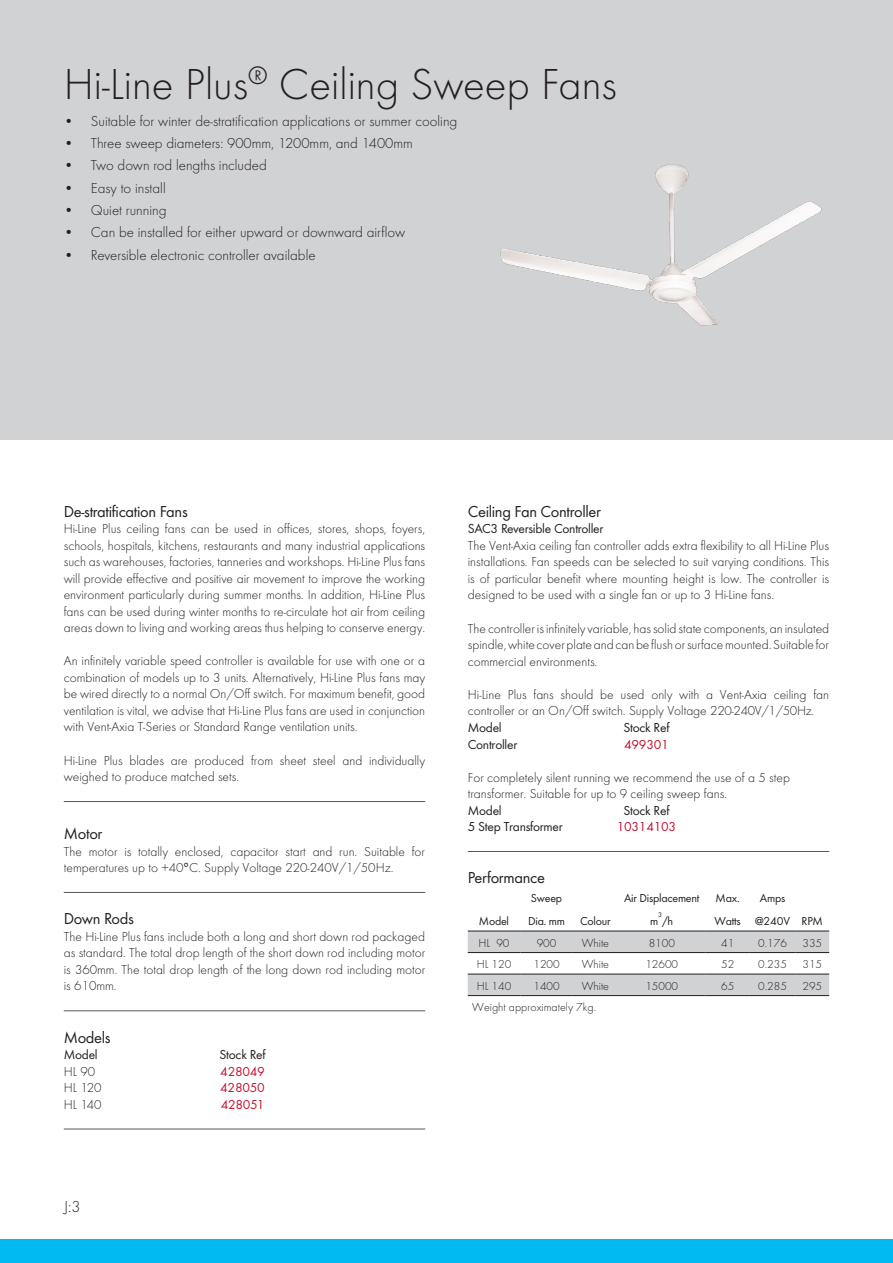
<style>
.page{position:relative;width:893px;height:1263px;background:#fff}
.page>*{position:absolute;margin:0;border:0;box-sizing:border-box;transform-origin:0 0}
.t1{font:300 45px "Futura T";color:#231f20}
.t2{font:16.5px "Futura T";letter-spacing:-.02em;color:#231f20}
.t3{font:300 16.5px "Futura T";color:#231f20}
.t4{font:300 15px "Futura T";color:#231f20}
.t5{font:300 13.5px/16.5px "Futura T";color:#231f20;text-align:justify}
.t6{font:13.5px "Futura T";letter-spacing:-.02em;color:#231f20}
.t7{font:13.5px "Futura T";letter-spacing:-.02em;color:#c3102f}
.t8{font:300 12px "Futura T";color:#231f20}
.t9{font:12px "Futura T";letter-spacing:-.02em;color:#231f20}
.t10{font:7.05px "Futura T";color:#231f20}
</style>
<div class="page">
<div style="left:0;top:0;width:893px;height:440px;background:#d1d2d4"></div>
<div style="left:0;top:1239px;width:893px;height:24px;background:#00baf1"></div>
<hr style="left:64px;top:801px;width:361px;height:1px;background:#57585a">
<hr style="left:64px;top:892px;width:361px;height:1px;background:#57585a">
<hr style="left:64px;top:1010px;width:361px;height:1px;background:#57585a">
<hr style="left:64px;top:1129px;width:361px;height:1px;background:#57585a">
<hr style="left:468px;top:851px;width:361px;height:1px;background:#57585a">
<svg style="left:468px;top:932px;width:361px;height:63px"></svg>
<hr style="left:468px;top:931px;width:52px;height:1px;background:#231f20">
<hr style="left:520px;top:931px;width:53px;height:1px;background:#231f20">
<hr style="left:573px;top:931px;width:45px;height:1px;background:#231f20">
<hr style="left:618px;top:931px;width:88px;height:1px;background:#231f20">
<hr style="left:706px;top:931px;width:44px;height:1px;background:#231f20">
<hr style="left:750px;top:931px;width:45px;height:1px;background:#231f20">
<hr style="left:795px;top:931px;width:34px;height:1px;background:#231f20">
<hr style="left:468px;top:952px;width:52px;height:1px;background:#231f20">
<hr style="left:520px;top:952px;width:53px;height:1px;background:#231f20">
<hr style="left:573px;top:952px;width:45px;height:1px;background:#231f20">
<hr style="left:618px;top:952px;width:88px;height:1px;background:#231f20">
<hr style="left:706px;top:952px;width:44px;height:1px;background:#231f20">
<hr style="left:750px;top:952px;width:45px;height:1px;background:#231f20">
<hr style="left:795px;top:952px;width:34px;height:1px;background:#231f20">
<hr style="left:468px;top:974px;width:52px;height:1px;background:#231f20">
<hr style="left:520px;top:974px;width:53px;height:1px;background:#231f20">
<hr style="left:573px;top:974px;width:45px;height:1px;background:#231f20">
<hr style="left:618px;top:974px;width:88px;height:1px;background:#231f20">
<hr style="left:706px;top:974px;width:44px;height:1px;background:#231f20">
<hr style="left:750px;top:974px;width:45px;height:1px;background:#231f20">
<hr style="left:795px;top:974px;width:34px;height:1px;background:#231f20">
<hr style="left:468px;top:995px;width:52px;height:1px;background:#231f20">
<hr style="left:520px;top:995px;width:53px;height:1px;background:#231f20">
<hr style="left:573px;top:995px;width:45px;height:1px;background:#231f20">
<hr style="left:618px;top:995px;width:88px;height:1px;background:#231f20">
<hr style="left:706px;top:995px;width:44px;height:1px;background:#231f20">
<hr style="left:750px;top:995px;width:45px;height:1px;background:#231f20">
<hr style="left:795px;top:995px;width:34px;height:1px;background:#231f20">
<img style="left:500px;top:164px;width:322px;height:162px">
<p class="t1" style="left:64px;top:58px;width:555px">Hi-Line Plus<sup>®</sup> Ceiling Sweep Fans</p>
<p class="t4" style="left:64px;top:112px;width:395px">• Suitable for winter de-stratification applications or summer cooling</p>
<p class="t4" style="left:64px;top:134px;width:351px">• Three sweep diameters: 900mm, 1200mm, and 1400mm</p>
<p class="t4" style="left:64px;top:157px;width:205px">• Two down rod lengths included</p>
<p class="t4" style="left:64px;top:179px;width:103px">• Easy to install</p>
<p class="t4" style="left:64px;top:201px;width:104px">• Quiet running</p>
<p class="t4" style="left:64px;top:223px;width:343px">• Can be installed for either upward or downward airflow</p>
<p class="t4" style="left:64px;top:246px;width:253px">• Reversible electronic controller available</p>
<p class="t2" style="left:64px;top:502px;width:125px">De-stratification Fans</p>
<p class="t5" style="left:64px;top:520px;width:363px">Hi-Line Plus ceiling fans can be used in offices, stores, shops, foyers, schools, hospitals, kitchens, restaurants and many industrial applications such as warehouses, factories, tanneries and workshops. Hi-Line Plus fans will provide effective and positive air movement to improve the working environment particularly during summer months. In addition, Hi-Line Plus fans can be used during winter months to re-circulate hot air from ceiling areas down to living and working areas thus helping to conserve energy.</p>
<p class="t5" style="left:64px;top:652px;width:363px">An infinitely variable speed controller is available for use with one or a combination of models up to 3 units. Alternatively, Hi-Line Plus fans may be wired directly to a normal On/Off switch. For maximum benefit, good ventilation is vital, we advise that Hi-Line Plus fans are used in conjunction with Vent-Axia T-Series or Standard Range ventilation units.</p>
<p class="t5" style="left:64px;top:752px;width:363px">Hi-Line Plus blades are produced from sheet steel and individually weighed to produce matched sets.</p>
<p class="t2" style="left:64px;top:824px;width:40px">Motor</p>
<p class="t5" style="left:64px;top:843px;width:363px">The motor is totally enclosed, capacitor start and run. Suitable for temperatures up to +40°C. Supply Voltage 220-240V/1/50Hz.</p>
<p class="t2" style="left:64px;top:909px;width:72px">Down Rods</p>
<p class="t5" style="left:64px;top:928px;width:363px">The Hi-Line Plus fans include both a long and short down rod packaged as standard. The total drop length of the short down rod including motor is 360mm. The total drop length of the long down rod including motor is 610mm.</p>
<p class="t2" style="left:64px;top:1028px;width:48px">Models</p>
<p class="t6" style="left:64px;top:1047px;width:35px">Model</p>
<p class="t6" style="left:219px;top:1047px;width:48px">Stock Ref</p>
<p class="t5" style="left:64px;top:1063px;width:33px">HL 90</p>
<p class="t7" style="left:220px;top:1063px;width:46px">428049</p>
<p class="t5" style="left:64px;top:1079px;width:39px">HL 120</p>
<p class="t7" style="left:220px;top:1080px;width:46px">428050</p>
<p class="t5" style="left:64px;top:1096px;width:39px">HL 140</p>
<p class="t7" style="left:221px;top:1096px;width:45px">428051</p>
<p class="t3" style="left:64px;top:1197px;width:18px">J:3</p>
<p class="t2" style="left:468px;top:502px;width:135px">Ceiling Fan Controller</p>
<p class="t6" style="left:468px;top:521px;width:137px">SAC3 Reversible Controller</p>
<p class="t5" style="left:468px;top:537px;width:363px">The Vent-Axia ceiling fan controller adds extra flexibility to all Hi-Line Plus installations. Fan speeds can be selected to suit varying conditions. This is of particular benefit where mounting height is low. The controller is designed to be used with a single fan or up to 3 Hi-Line fans.</p>
<p class="t5" style="left:468px;top:620px;width:363px">The controller is infinitely variable, has solid state components, an insulated spindle, white cover plate and can be flush or surface mounted. Suitable for commercial environments.</p>
<p class="t5" style="left:468px;top:686px;width:363px">Hi-Line Plus fans should be used only with a Vent-Axia ceiling fan controller or an On/Off switch. Supply Voltage 220-240V/1/50Hz.</p>
<p class="t6" style="left:468px;top:720px;width:35px">Model</p>
<p class="t6" style="left:623px;top:720px;width:48px">Stock Ref</p>
<p class="t6" style="left:468px;top:736px;width:51px">Controller</p>
<p class="t7" style="left:624px;top:736px;width:46px">499301</p>
<p class="t5" style="left:468px;top:769px;width:324px">For completely silent running we recommend the use of a 5 step transformer. Suitable for up to 9 ceiling sweep fans.</p>
<p class="t6" style="left:468px;top:802px;width:35px">Model</p>
<p class="t6" style="left:623px;top:802px;width:48px">Stock Ref</p>
<p class="t6" style="left:468px;top:819px;width:96px">5 Step Transformer</p>
<p class="t7" style="left:617px;top:819px;width:61px">10314103</p>
<p class="t2" style="left:468px;top:868px;width:79px">Performance</p>
<p class="t9" style="left:531px;top:891px;width:33px">Sweep</p>
<p class="t9" style="left:624px;top:891px;width:77px">Air Displacement</p>
<p class="t9" style="left:716px;top:891px;width:26px">Max.</p>
<p class="t9" style="left:760px;top:891px;width:27px">Amps</p>
<p class="t9" style="left:479px;top:914px;width:32px">Model</p>
<p class="t9" style="left:528px;top:914px;width:38px">Dia. mm</p>
<p class="t9" style="left:580px;top:914px;width:32px">Colour</p>
<p class="t9" style="left:650px;top:914px;width:24px">m /h</p>
<p class="t10" style="left:658px;top:910px;width:5px">3</p>
<p class="t9" style="left:715px;top:914px;width:28px">Watts</p>
<p class="t9" style="left:755px;top:914px;width:36px">@240V</p>
<p class="t9" style="left:802px;top:914px;width:23px">RPM</p>
<p class="t8" style="left:479px;top:935px;width:32px">HL 90</p>
<p class="t8" style="left:537px;top:935px;width:21px">900</p>
<p class="t8" style="left:582px;top:935px;width:29px">White</p>
<p class="t8" style="left:649px;top:935px;width:28px">8100</p>
<p class="t8" style="left:721px;top:935px;width:15px">41</p>
<p class="t8" style="left:758px;top:935px;width:30px">0.176</p>
<p class="t8" style="left:802px;top:935px;width:21px">335</p>
<p class="t8" style="left:477px;top:957px;width:36px">HL 120</p>
<p class="t8" style="left:533px;top:957px;width:28px">1200</p>
<p class="t8" style="left:582px;top:957px;width:29px">White</p>
<p class="t8" style="left:645px;top:957px;width:34px">12600</p>
<p class="t8" style="left:721px;top:957px;width:15px">52</p>
<p class="t8" style="left:758px;top:957px;width:30px">0.235</p>
<p class="t8" style="left:802px;top:957px;width:21px">315</p>
<p class="t8" style="left:477px;top:978px;width:36px">HL 140</p>
<p class="t8" style="left:533px;top:978px;width:28px">1400</p>
<p class="t8" style="left:582px;top:978px;width:29px">White</p>
<p class="t8" style="left:645px;top:978px;width:34px">15000</p>
<p class="t8" style="left:721px;top:978px;width:15px">65</p>
<p class="t8" style="left:758px;top:978px;width:30px">0.285</p>
<p class="t8" style="left:802px;top:978px;width:21px">295</p>
<p class="t8" style="left:472px;top:1000px;width:125px">Weight approximately 7kg.</p>
</div>
